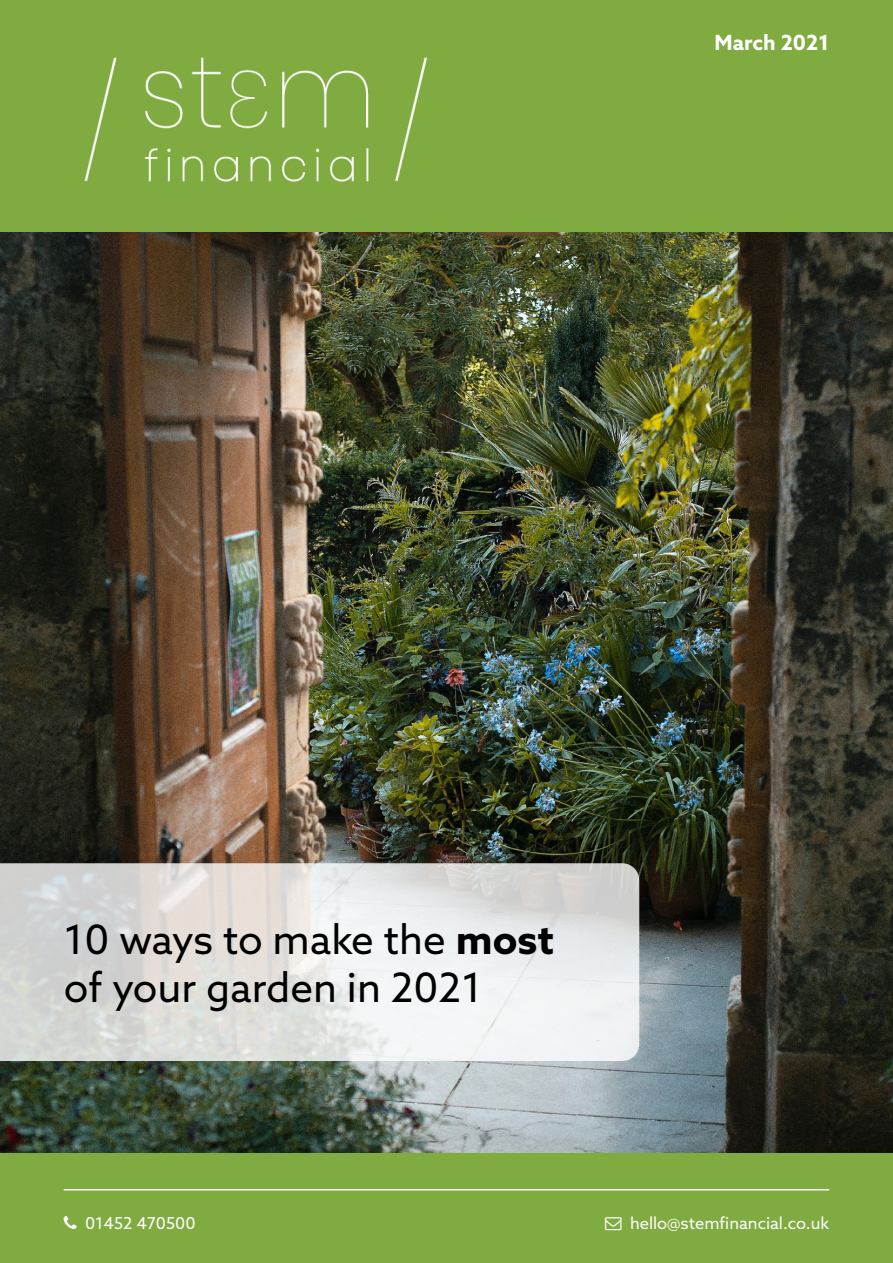
<style>
.page{position:relative;width:893px;height:1263px;background:#fff}
.page>*{position:absolute;margin:0;border:0;box-sizing:border-box;transform-origin:0 0}
.t1{font:40.5px/48.6px "Azo Sans";color:#000}
.t2{font:700 21px "Azo Sans";color:#fff}
.t3{font:16.5px "Azo Sans";color:#fff}
.s1{font-weight:700}
</style>
<div class="page">
<div style="left:0;top:0;width:893px;height:233px;background:#80ab40"></div>
<img style="left:0;top:233px;width:893px;height:920px">
<div style="left:0;top:1153px;width:893px;height:110px;background:#80ab40"></div>
<svg style="left:0;top:863px;width:639px;height:198px"></svg>
<hr style="left:64px;top:1189px;width:765px;height:1px;background:#fff">
<img style="left:84px;top:57px;width:344px;height:125px">
<p class="t2" style="left:715px;top:29px;width:116px">March 2021</p>
<p class="t1" style="left:64px;top:914px;width:492px">10 ways to make the <span class="s1">most </span>of your garden in 2021</p>
<p class="t3" style="left:85px;top:1212px;width:112px">01452 470500</p>
<p class="t3" style="left:630px;top:1212px;width:201px">hello@stemfinancial.co.uk</p>
</div>
